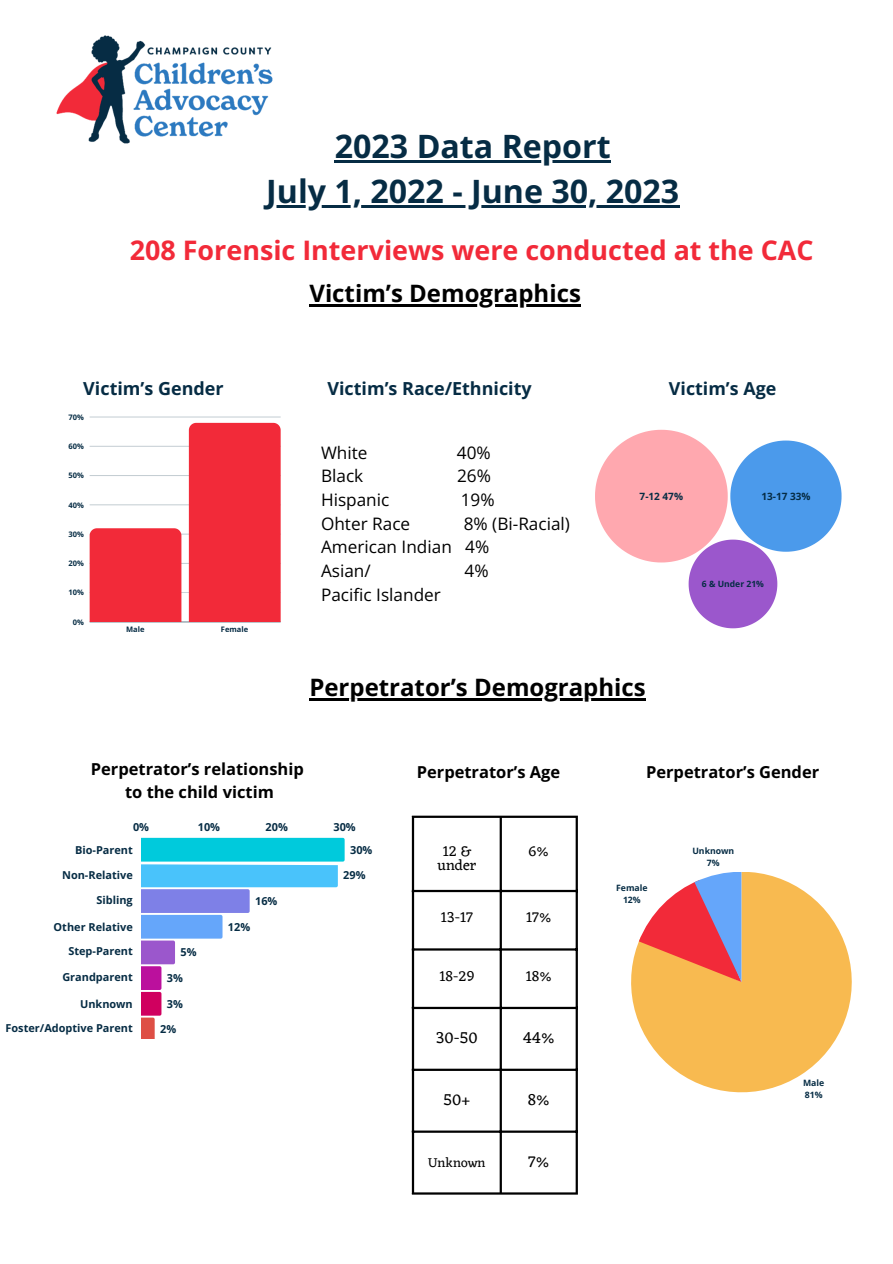
<style>
.page{position:relative;width:893px;height:1264px;background:#fff}
.page>*{position:absolute;margin:0;border:0;box-sizing:border-box;transform-origin:0 0}
.t1{font:700 32.1px "Open Sans";color:#062c44}
.t2{font:700 26.85px "Open Sans";color:#f22a39}
.t3{font:700 24px "Open Sans";color:#000}
.t4{font:700 18px "Open Sans";color:#062c44}
.t5{font:700 17.85px "Open Sans";color:#062c44}
.t6{font:17.25px "Open Sans";color:#000}
.t7{font:700 16.5px "Open Sans";color:#000}
.t8{font:16.5px "Eczar";color:#000}
.t9{font:15px/14.5px "Eczar";color:#000;text-align:center}
.t10{font:13.5px "Eczar";color:#000}
.t11{font:700 10.95px "Open Sans";color:#062c44}
.t12{font:700 10.05px "Open Sans";color:#062c44}
.t13{font:700 8.7px "Open Sans";color:#062c44}
.t14{font:700 8.55px "Open Sans";color:#062c44}
.t15{font:700 7.5px "Open Sans";color:#062c44}
</style>
<div class="page">
<hr style="left:90px;top:592px;width:190px;height:1px;background:#062c44">
<hr style="left:90px;top:563px;width:190px;height:1px;background:#062c44">
<hr style="left:90px;top:534px;width:190px;height:1px;background:#062c44">
<hr style="left:90px;top:504px;width:190px;height:1px;background:#062c44">
<hr style="left:90px;top:475px;width:190px;height:1px;background:#062c44">
<hr style="left:90px;top:446px;width:190px;height:1px;background:#062c44">
<hr style="left:90px;top:417px;width:190px;height:1px;background:#062c44">
<hr style="left:90px;top:621px;width:190px;height:1px;background:#062c44">
<div style="left:90px;top:528px;width:91px;height:94px;background:#f22a39"></div>
<div style="left:189px;top:423px;width:91px;height:199px;background:#f22a39"></div>
<svg style="left:595px;top:430px;width:246px;height:198px"></svg>
<img style="left:56px;top:35px;width:217px;height:109px">
<svg style="left:646px;top:890px;width:205px;height:202px;fill:#f8ba50"></svg>
<svg style="left:141px;top:837px;width:661px;height:201px"></svg>
<hr style="left:412px;top:818px;width:2px;height:374px;background:#000">
<hr style="left:499px;top:818px;width:3px;height:374px;background:#000">
<hr style="left:575px;top:818px;width:3px;height:374px;background:#000">
<hr style="left:412px;top:815px;width:166px;height:3px;background:#000">
<hr style="left:412px;top:889px;width:166px;height:3px;background:#000">
<hr style="left:412px;top:948px;width:166px;height:2px;background:#000">
<hr style="left:412px;top:1006px;width:166px;height:3px;background:#000">
<hr style="left:412px;top:1068px;width:166px;height:2px;background:#000">
<hr style="left:412px;top:1130px;width:166px;height:2px;background:#000">
<hr style="left:412px;top:1192px;width:166px;height:2px;background:#000">
<hr style="left:335px;top:160px;width:275px;height:2px;background:#062c44">
<hr style="left:266px;top:205px;width:413px;height:2px;background:#062c44">
<hr style="left:309px;top:304px;width:272px;height:2px;background:#000">
<hr style="left:309px;top:698px;width:336px;height:3px;background:#000">
<p class="t1" style="left:335px;top:124px;width:277px">2023 Data Report</p>
<p class="t1" style="left:266px;top:168px;width:414px">July 1, 2022 - June 30, 2023</p>
<p class="t2" style="left:130px;top:231px;width:685px">208 Forensic Interviews were conducted at the CAC</p>
<p class="t3" style="left:309px;top:276px;width:273px">Victim’s Demographics</p>
<p class="t4" style="left:83px;top:376px;width:142px">Victim’s Gender</p>
<p class="t5" style="left:669px;top:376px;width:109px">Victim’s Age</p>
<p class="t4" style="left:327px;top:376px;width:206px">Victim’s Race/Ethnicity</p>
<p class="t15" style="left:69px;top:412px;width:17px">70%</p>
<p class="t15" style="left:69px;top:441px;width:17px">60%</p>
<p class="t15" style="left:69px;top:470px;width:17px">50%</p>
<p class="t15" style="left:69px;top:499px;width:17px">40%</p>
<p class="t15" style="left:69px;top:529px;width:17px">30%</p>
<p class="t15" style="left:69px;top:558px;width:17px">20%</p>
<p class="t15" style="left:69px;top:587px;width:17px">10%</p>
<p class="t15" style="left:73px;top:616px;width:13px">0%</p>
<p class="t15" style="left:126px;top:623px;width:20px">Male</p>
<p class="t15" style="left:221px;top:623px;width:29px">Female</p>
<p class="t6" style="left:321px;top:440px;width:48px">White</p>
<p class="t6" style="left:457px;top:440px;width:35px">40%</p>
<p class="t6" style="left:321px;top:464px;width:44px">Black</p>
<p class="t6" style="left:457px;top:464px;width:35px">26%</p>
<p class="t6" style="left:321px;top:487px;width:70px">Hispanic</p>
<p class="t6" style="left:461px;top:487px;width:35px">19%</p>
<p class="t6" style="left:321px;top:511px;width:91px">Ohter Race</p>
<p class="t6" style="left:464px;top:511px;width:108px">8% (Bi-Racial)</p>
<p class="t6" style="left:321px;top:535px;width:170px">American Indian 4%</p>
<p class="t6" style="left:321px;top:558px;width:51px">Asian/</p>
<p class="t6" style="left:464px;top:558px;width:26px">4%</p>
<p class="t6" style="left:321px;top:582px;width:121px">Pacific Islander</p>
<p class="t12" style="left:639px;top:489px;width:45px">7-12 47%</p>
<p class="t12" style="left:761px;top:489px;width:51px">13-17 33%</p>
<p class="t14" style="left:701px;top:578px;width:64px">6 &amp; Under 21%</p>
<p class="t3" style="left:309px;top:670px;width:338px">Perpetrator’s Demographics</p>
<p class="t7" style="left:91px;top:757px;width:214px">Perpetrator’s relationship</p>
<p class="t7" style="left:125px;top:780px;width:150px">to the child victim</p>
<p class="t11" style="left:133px;top:819px;width:18px">0%</p>
<p class="t11" style="left:198px;top:819px;width:24px">10%</p>
<p class="t11" style="left:265px;top:819px;width:24px">20%</p>
<p class="t11" style="left:333px;top:819px;width:24px">30%</p>
<p class="t7" style="left:417px;top:760px;width:145px">Perpetrator’s Age</p>
<p class="t7" style="left:646px;top:760px;width:175px">Perpetrator’s Gender</p>
<p class="t11" style="left:75px;top:842px;width:59px">Bio-Parent</p>
<p class="t11" style="left:350px;top:842px;width:24px">30%</p>
<p class="t11" style="left:62px;top:867px;width:72px">Non-Relative</p>
<p class="t11" style="left:343px;top:867px;width:24px">29%</p>
<p class="t11" style="left:96px;top:892px;width:38px">Sibling</p>
<p class="t11" style="left:255px;top:893px;width:24px">16%</p>
<p class="t11" style="left:54px;top:919px;width:81px">Other Relative</p>
<p class="t11" style="left:228px;top:919px;width:24px">12%</p>
<p class="t11" style="left:68px;top:943px;width:66px">Step-Parent</p>
<p class="t11" style="left:180px;top:944px;width:18px">5%</p>
<p class="t11" style="left:62px;top:969px;width:72px">Grandparent</p>
<p class="t11" style="left:167px;top:970px;width:18px">3%</p>
<p class="t11" style="left:80px;top:996px;width:54px">Unknown</p>
<p class="t11" style="left:167px;top:996px;width:18px">3%</p>
<p class="t11" style="left:5px;top:1020px;width:129px">Foster/Adoptive Parent</p>
<p class="t11" style="left:160px;top:1021px;width:18px">2%</p>
<p class="t9" style="left:437px;top:843px;width:40px">12 &amp; under</p>
<p class="t9" style="left:528px;top:843px;width:22px">6%</p>
<p class="t9" style="left:440px;top:910px;width:34px">13-17</p>
<p class="t9" style="left:526px;top:910px;width:27px">17%</p>
<p class="t9" style="left:439px;top:968px;width:36px">18-29</p>
<p class="t9" style="left:525px;top:968px;width:27px">18%</p>
<p class="t8" style="left:436px;top:1027px;width:44px">30-50</p>
<p class="t8" style="left:522px;top:1027px;width:34px">44%</p>
<p class="t8" style="left:443px;top:1089px;width:29px">50+</p>
<p class="t8" style="left:528px;top:1089px;width:23px">8%</p>
<p class="t10" style="left:428px;top:1153px;width:59px">Unknown</p>
<p class="t8" style="left:528px;top:1151px;width:23px">7%</p>
<p class="t13" style="left:616px;top:882px;width:33px">Female</p>
<p class="t13" style="left:623px;top:894px;width:19px">12%</p>
<p class="t13" style="left:692px;top:844px;width:43px">Unknown</p>
<p class="t13" style="left:707px;top:856px;width:14px">7%</p>
<p class="t13" style="left:803px;top:1076px;width:23px">Male</p>
<p class="t13" style="left:804px;top:1088px;width:19px">81%</p>
</div>
